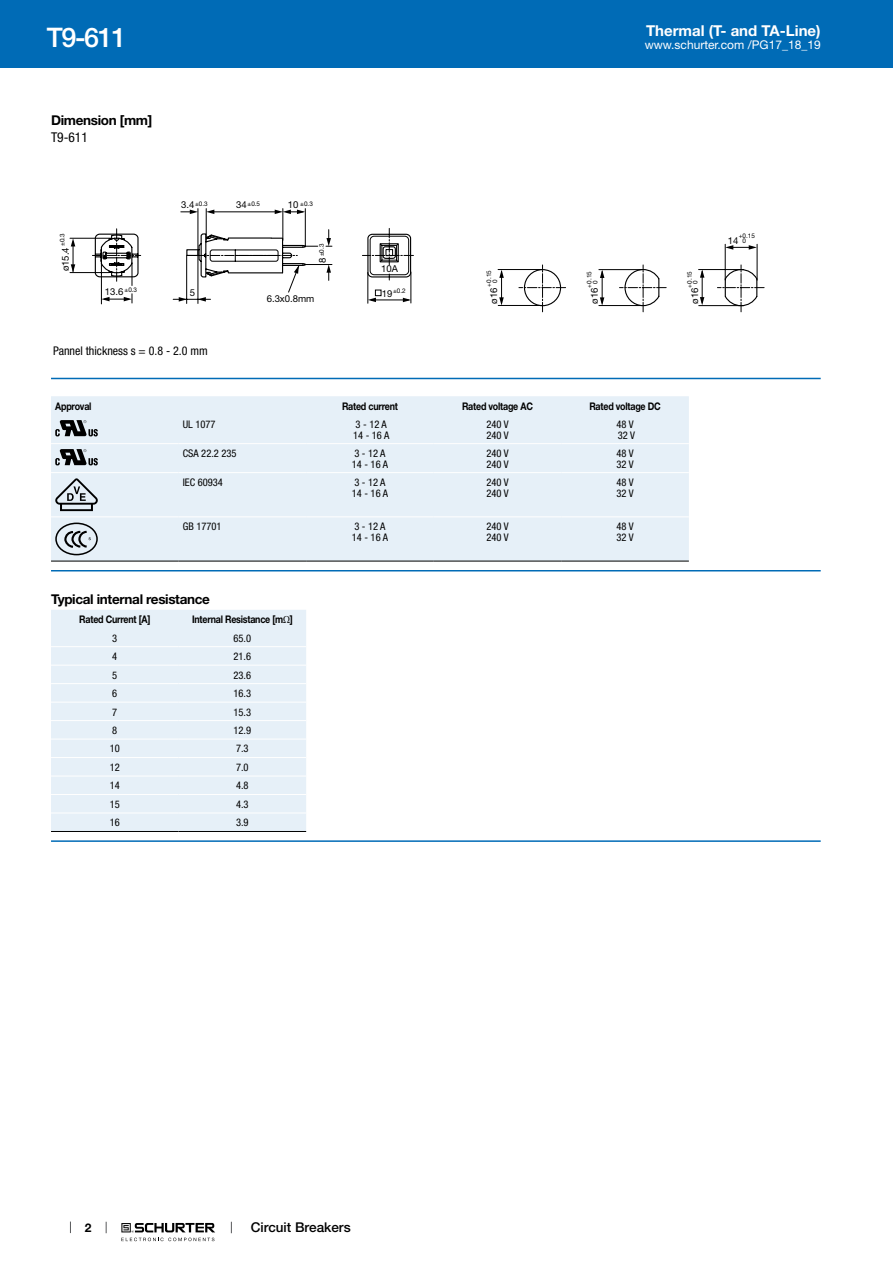
<style>
.page{position:relative;width:893px;height:1263px;background:#fff}
.page>*{position:absolute;margin:0;border:0;box-sizing:border-box;transform-origin:0 0}
.t1{font:500 27px "Helvetica Neue LT";color:#fff}
.t2{font:700 15px "Helvetica Neue LT";color:#fff}
.t3{font:700 13.5px "Helvetica Neue LT";letter-spacing:-.025em;color:#000}
.t4{font:500 13.5px "Helvetica Neue LT";color:#000}
.t5{font:condensed 13.5px "Helvetica Neue LT";color:#000}
.t6{font:12px "Helvetica Neue LT";color:#fff}
.t7{font:condensed 12px "Helvetica Neue LT";color:#000}
.t8{font:700 12px "Helvetica Neue LT";color:#000}
.t9{font:condensed 10.5px/10.5px "Helvetica Neue LT";color:#000}
.t10{font:700 10.5px "Helvetica Neue LT";letter-spacing:-.025em;color:#000;scale:.85 1}
.t11{font:9.6px "Helvetica Neue LT";color:#000}
.t12{font:6.3px/5.7px "Helvetica Neue LT";color:#000}
.s1{font-size:9.6px}
.s2{font-family:"Arial Unicode MS";font-weight:400}
</style>
<div class="page">
<svg style="left:70px;top:1221px;width:1px;height:12px"></svg>
<svg style="left:121px;top:1223px;width:94px;height:18px"></svg>
<div style="left:0;top:0;width:893px;height:68px;background:#006bb6"></div>
<svg style="left:70px;top:208px;width:343px;height:96px"></svg>
<hr style="left:498px;top:305px;width:44px;height:1px;background:#000">
<hr style="left:498px;top:269px;width:44px;height:1px;background:#000">
<hr style="left:501px;top:271px;width:1px;height:32px;background:#000">
<hr style="left:757px;top:244px;width:1px;height:36px;background:#000">
<hr style="left:725px;top:244px;width:1px;height:36px;background:#000">
<svg style="left:499px;top:297px;width:5px;height:8px"></svg>
<svg style="left:499px;top:270px;width:5px;height:8px"></svg>
<svg style="left:519px;top:265px;width:245px;height:47px"></svg>
<svg style="left:725px;top:245px;width:32px;height:5px"></svg>
<hr style="left:51px;top:378px;width:770px;height:1px;background:#006bb6">
<div style="left:51px;top:396px;width:638px;height:165px;background:#e6f0f8"></div>
<hr style="left:51px;top:443px;width:128px;height:1px;background:#fff">
<hr style="left:179px;top:443px;width:127px;height:1px;background:#fff">
<hr style="left:306px;top:443px;width:128px;height:1px;background:#fff">
<hr style="left:434px;top:443px;width:127px;height:1px;background:#fff">
<hr style="left:561px;top:443px;width:128px;height:1px;background:#fff">
<hr style="left:51px;top:472px;width:128px;height:1px;background:#fff">
<hr style="left:179px;top:472px;width:127px;height:1px;background:#fff">
<hr style="left:306px;top:472px;width:128px;height:1px;background:#fff">
<hr style="left:434px;top:472px;width:127px;height:1px;background:#fff">
<hr style="left:561px;top:472px;width:128px;height:1px;background:#fff">
<hr style="left:51px;top:516px;width:128px;height:1px;background:#fff">
<hr style="left:179px;top:516px;width:127px;height:1px;background:#fff">
<hr style="left:306px;top:516px;width:128px;height:1px;background:#fff">
<hr style="left:434px;top:516px;width:127px;height:1px;background:#fff">
<hr style="left:561px;top:516px;width:128px;height:1px;background:#fff">
<hr style="left:51px;top:561px;width:128px;height:1px;background:#000">
<hr style="left:179px;top:561px;width:127px;height:1px;background:#000">
<hr style="left:306px;top:561px;width:128px;height:1px;background:#000">
<hr style="left:434px;top:561px;width:127px;height:1px;background:#000">
<hr style="left:561px;top:561px;width:128px;height:1px;background:#000">
<svg style="left:55px;top:420px;width:43px;height:16px"></svg>
<svg style="left:55px;top:449px;width:43px;height:16px"></svg>
<svg style="left:55px;top:478px;width:43px;height:33px"></svg>
<div style="left:55px;top:523px;width:43px;height:32px;border:2px solid #000;border-radius:50%"></div>
<svg style="left:64px;top:530px;width:27px;height:19px"></svg>
<hr style="left:51px;top:570px;width:770px;height:1px;background:#006bb6">
<div style="left:51px;top:610px;width:255px;height:221px;background:#e6f0f8"></div>
<hr style="left:51px;top:646px;width:128px;height:1px;background:#fff">
<hr style="left:179px;top:646px;width:127px;height:1px;background:#fff">
<hr style="left:51px;top:665px;width:128px;height:1px;background:#fff">
<hr style="left:179px;top:665px;width:127px;height:1px;background:#fff">
<hr style="left:51px;top:683px;width:128px;height:1px;background:#fff">
<hr style="left:179px;top:683px;width:127px;height:1px;background:#fff">
<hr style="left:51px;top:702px;width:128px;height:1px;background:#fff">
<hr style="left:179px;top:702px;width:127px;height:1px;background:#fff">
<hr style="left:51px;top:720px;width:128px;height:1px;background:#fff">
<hr style="left:179px;top:720px;width:127px;height:1px;background:#fff">
<hr style="left:51px;top:739px;width:128px;height:1px;background:#fff">
<hr style="left:179px;top:739px;width:127px;height:1px;background:#fff">
<hr style="left:51px;top:757px;width:128px;height:1px;background:#fff">
<hr style="left:179px;top:757px;width:127px;height:1px;background:#fff">
<hr style="left:51px;top:776px;width:128px;height:1px;background:#fff">
<hr style="left:179px;top:776px;width:127px;height:1px;background:#fff">
<hr style="left:51px;top:794px;width:128px;height:1px;background:#fff">
<hr style="left:179px;top:794px;width:127px;height:1px;background:#fff">
<hr style="left:51px;top:813px;width:128px;height:1px;background:#fff">
<hr style="left:179px;top:813px;width:127px;height:1px;background:#fff">
<hr style="left:51px;top:831px;width:128px;height:1px;background:#000">
<hr style="left:179px;top:831px;width:127px;height:1px;background:#000">
<hr style="left:51px;top:840px;width:770px;height:2px;background:#006bb6">
<h1 class="t1" style="left:47px;top:21px;width:81px">T9-611</h1>
<p class="t3" style="left:51px;top:112px;width:103px">Dimension [mm]</p>
<p class="t5" style="left:51px;top:130px;width:38px">T9-611</p>
<p class="t11" style="left:181px;top:198px;width:15px">3.4</p>
<p class="t11" style="left:236px;top:198px;width:12px">34</p>
<p class="t11" style="left:288px;top:198px;width:12px">10</p>
<p class="t12" style="left:195px;top:200px;width:14px">±0.3</p>
<p class="t12" style="left:247px;top:200px;width:14px">±0.5</p>
<p class="t12" style="left:300px;top:200px;width:14px">±0.3</p>
<p class="t12" style="left:59px;top:246px;width:14px;rotate:-90deg">±0.3</p>
<p class="t11" style="left:60px;top:271px;width:26px;rotate:-90deg">ø15.4</p>
<p class="t12" style="left:319px;top:263px;width:21px;rotate:-90deg"><span class="s1">8</span> ±0.3</p>
<p class="t11" style="left:381px;top:263px;width:18px">10A</p>
<p class="t12" style="left:393px;top:288px;width:14px">±0.2</p>
<p class="t12" style="left:125px;top:286px;width:14px">±0.3</p>
<p class="t11" style="left:105px;top:286px;width:20px">13.6</p>
<p class="t11" style="left:382px;top:287px;width:12px">19</p>
<p class="t11" style="left:190px;top:287px;width:7px">5</p>
<p class="t11" style="left:267px;top:293px;width:49px">6.3x0.8mm</p>
<p class="t7" style="left:53px;top:344px;width:156px">Pannel thickness s = 0.8 - 2.0 mm</p>
<p class="t12" style="left:486px;top:283px;width:14px;text-indent:-4px;rotate:-90deg">+0.15<br>0</p>
<p class="t11" style="left:488px;top:304px;width:18px;rotate:-90deg">ø16</p>
<h2 class="t2" style="left:646px;top:21px;width:176px">Thermal (T- and TA-Line)</h2>
<p class="t6" style="left:645px;top:38px;width:178px">www.schurter.com /PG17_18_19</p>
<p class="t12" style="left:586px;top:284px;width:14px;text-indent:-4px;rotate:-90deg">+0.15<br>0</p>
<p class="t11" style="left:589px;top:304px;width:18px;rotate:-90deg">ø16</p>
<p class="t12" style="left:687px;top:284px;width:14px;text-indent:-4px;rotate:-90deg">+0.15<br>0</p>
<p class="t11" style="left:689px;top:304px;width:18px;rotate:-90deg">ø16</p>
<p class="t11" style="left:728px;top:234px;width:12px">14</p>
<p class="t12" style="left:742px;top:233px;width:14px;text-indent:-4px">+0.15<br>0</p>
<p class="t10" style="left:55px;top:399px;width:44px">Approval</p>
<p class="t10" style="left:342px;top:399px;width:67px">Rated current</p>
<p class="t10" style="left:462px;top:399px;width:85px">Rated voltage AC</p>
<p class="t10" style="left:589px;top:399px;width:85px">Rated voltage DC</p>
<p class="t9" style="left:183px;top:419px;width:34px">UL 1077</p>
<p class="t9" style="left:353px;top:419px;width:38px">3 - 12 A<br>14 - 16 A</p>
<p class="t9" style="left:486px;top:419px;width:24px">240 V<br>240 V</p>
<p class="t9" style="left:616px;top:419px;width:20px">48 V<br>32 V</p>
<p class="t9" style="left:183px;top:448px;width:55px">CSA 22.2 235</p>
<p class="t9" style="left:352px;top:448px;width:38px">3 - 12 A<br>14 - 16 A</p>
<p class="t9" style="left:486px;top:448px;width:24px">240 V<br>240 V</p>
<p class="t9" style="left:616px;top:448px;width:19px">48 V<br>32 V</p>
<p class="t9" style="left:183px;top:477px;width:42px">IEC 60934</p>
<p class="t9" style="left:352px;top:477px;width:38px">3 - 12 A<br>14 - 16 A</p>
<p class="t9" style="left:486px;top:477px;width:24px">240 V<br>240 V</p>
<p class="t9" style="left:616px;top:477px;width:19px">48 V<br>32 V</p>
<p class="t9" style="left:183px;top:521px;width:40px">GB 17701</p>
<p class="t9" style="left:352px;top:521px;width:38px">3 - 12 A<br>14 - 16 A</p>
<p class="t9" style="left:486px;top:521px;width:24px">240 V<br>240 V</p>
<p class="t9" style="left:616px;top:521px;width:19px">48 V<br>32 V</p>
<p class="t3" style="left:51px;top:591px;width:160px">Typical internal resistance</p>
<p class="t10" style="left:79px;top:613px;width:85px">Rated Current [A]</p>
<p class="t10" style="left:192px;top:613px;width:120px">Internal Resistance [m<span class="s2">Ω</span>]</p>
<p class="t9" style="left:112px;top:632px;width:7px">3</p>
<p class="t9" style="left:234px;top:632px;width:19px">65.0</p>
<p class="t9" style="left:112px;top:651px;width:7px">4</p>
<p class="t9" style="left:234px;top:651px;width:19px">21.6</p>
<p class="t9" style="left:112px;top:669px;width:7px">5</p>
<p class="t9" style="left:234px;top:669px;width:19px">23.6</p>
<p class="t9" style="left:112px;top:688px;width:7px">6</p>
<p class="t9" style="left:234px;top:688px;width:19px">16.3</p>
<p class="t9" style="left:112px;top:706px;width:7px">7</p>
<p class="t9" style="left:234px;top:706px;width:19px">15.3</p>
<p class="t9" style="left:112px;top:725px;width:7px">8</p>
<p class="t9" style="left:234px;top:725px;width:19px">12.9</p>
<p class="t9" style="left:110px;top:743px;width:12px">10</p>
<p class="t9" style="left:236px;top:743px;width:14px">7.3</p>
<p class="t9" style="left:110px;top:762px;width:12px">12</p>
<p class="t9" style="left:236px;top:762px;width:14px">7.0</p>
<p class="t9" style="left:110px;top:780px;width:12px">14</p>
<p class="t9" style="left:236px;top:780px;width:14px">4.8</p>
<p class="t9" style="left:110px;top:799px;width:12px">15</p>
<p class="t9" style="left:236px;top:799px;width:14px">4.3</p>
<p class="t9" style="left:110px;top:817px;width:12px">16</p>
<p class="t9" style="left:236px;top:817px;width:14px">3.9</p>
<p class="t8" style="left:85px;top:1220px;width:8px">2</p>
<p class="t4" style="left:251px;top:1219px;width:101px">Circuit Breakers</p>
</div>
